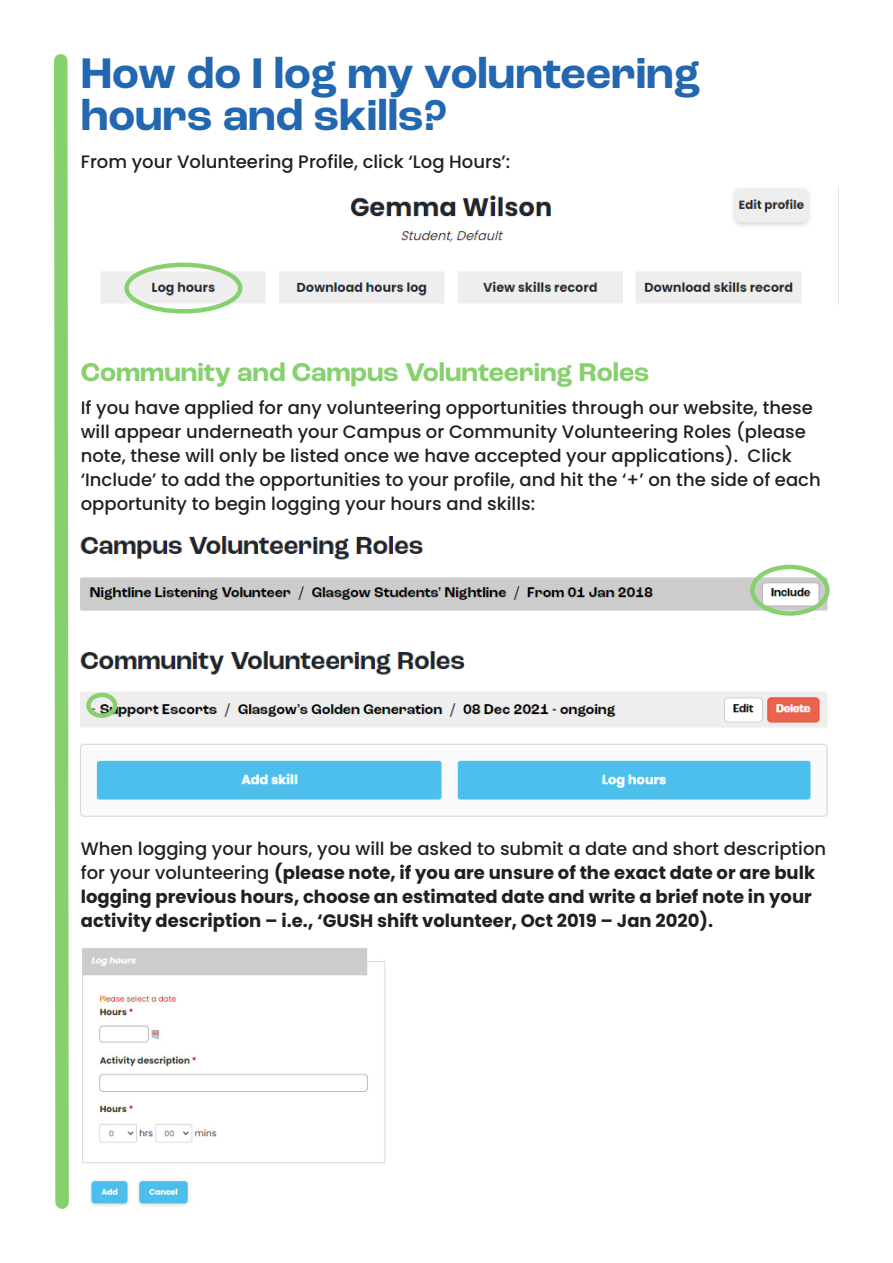
<style>
.page{position:relative;width:893px;height:1263px;background:#fff}
.page>*{position:absolute;margin:0;border:0;box-sizing:border-box;transform-origin:0 0}
.t1{font:700 45px "Roc Grotesk";color:#2367b0}
.t2{font:700 27px "Roc Grotesk";color:#86d16d}
.t3{font:500 18px/24px "Poppins";color:#231f20}
.t4{font:700 18px/24px "Poppins";color:#231f20}
.s1{font-weight:500}
</style>
<div class="page">
<svg style="left:54px;top:54px;width:15px;height:1155px;background:#92d57b"></svg>
<img style="left:101px;top:186px;width:738px;height:119px">
<div style="left:124px;top:263px;width:118px;height:51px;border:4px solid #86d16d;border-radius:50%"></div>
<img style="left:81px;top:536px;width:748px;height:281px">
<div style="left:750px;top:565px;width:80px;height:51px;border:4px solid #86d16d;border-radius:50%"></div>
<div style="left:86px;top:693px;width:31px;height:25px;border:4px solid #86d16d;border-radius:50%"></div>
<img style="left:82px;top:948px;width:304px;height:258px">
<p class="t1" style="left:81px;top:45px;width:621px">How do I log my volunteering</p>
<p class="t1" style="left:81px;top:87px;width:368px">hours and skills?</p>
<p class="t3" style="left:81px;top:150px;width:431px">From your Volunteering Profile, click ‘Log Hours’:</p>
<p class="t2" style="left:81px;top:356px;width:570px">Community and Campus Volunteering Roles</p>
<p class="t3" style="left:81px;top:396px;width:741px">If you have applied for any volunteering opportunities through our website, these will appear underneath your Campus or Community Volunteering Roles (please note, these will only be listed once we have accepted your applications). Click ‘Include’ to add the opportunities to your profile, and hit the ‘+’ on the side of each opportunity to begin logging your hours and skills:</p>
<p class="t4" style="left:81px;top:837px;width:747px"><span class="s1">When logging your hours, you will be asked to submit a date and short description for your volunteering</span> (please note, if you are unsure of the exact date or are bulk logging previous hours, choose an estimated date and write a brief note in your activity description – i.e., ‘GUSH shift volunteer, Oct 2019 – Jan 2020).</p>
</div>
